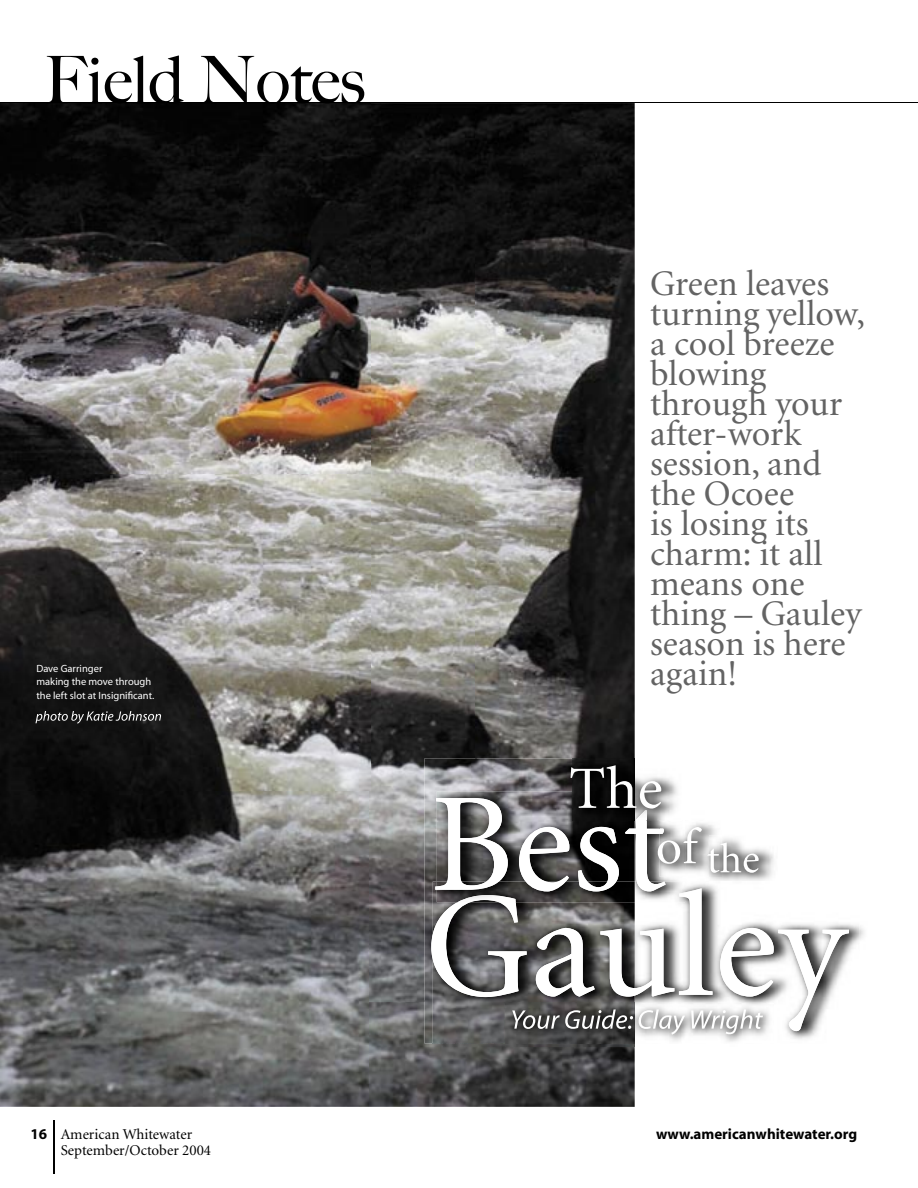
<style>
.page{position:relative;width:918px;height:1188px;background:#fff}
.page>*{position:absolute;margin:0;border:0;box-sizing:border-box;transform-origin:0 0}
.t1{font:36px/30px "Minion";color:#636363}
.t2{font:15px/16.5px "Minion";color:#000}
.t3{font:700 15px "Myriad";color:#000}
.t4{font:10.5px/13.5px "Myriad";color:#fff}
</style>
<div class="page">
<hr style="left:53px;top:1120px;width:2px;height:54px;background:#000">
<img style="left:0;top:104px;width:370px;height:1003px">
<img style="left:370px;top:1002px;width:265px;height:105px">
<img style="left:370px;top:104px;width:106px;height:898px">
<img style="left:476px;top:104px;width:159px;height:654px">
<hr style="left:0;top:103px;width:918px;height:1px;background:#000">
<svg style="left:35px;top:711px;width:126px;height:13px;background:#414141"></svg>
<img style="left:424px;top:758px;width:148px;height:285px">
<img style="left:433px;top:1043px;width:72px;height:1px">
<img style="left:433px;top:881px;width:426px;height:162px">
<svg style="left:431px;top:888px;width:418px;height:143px"></svg>
<img style="left:457px;top:892px;width:228px;height:10px">
<img style="left:759px;top:849px;width:19px;height:35px">
<img style="left:572px;top:758px;width:63px;height:7px">
<svg style="left:435px;top:765px;width:324px;height:126px"></svg>
<img style="left:505px;top:1003px;width:269px;height:43px">
<img style="left:635px;top:1043px;width:139px;height:1px">
<img style="left:505px;top:1043px;width:130px;height:1px">
<svg style="left:512px;top:1009px;width:251px;height:26px"></svg>
<svg style="left:46px;top:56px;width:318px;height:48px"></svg>
<p class="t4" style="left:36px;top:662px;width:119px">Dave Garringer<br>making the move through the left slot at Insignificant.</p>
<p class="t1" style="left:650px;top:270px;width:216px">Green leaves turning yellow, a cool breeze blowing through your after-work session, and the Ocoee<br>is losing its charm: it all means one thing – Gauley season is here again!</p>
<p class="t3" style="left:31px;top:1126px;width:18px">16</p>
<p class="t3" style="left:656px;top:1126px;width:202px">www.americanwhitewater.org</p>
<p class="t2" style="left:61px;top:1126px;width:152px">American Whitewater<br>September/October 2004</p>
</div>
